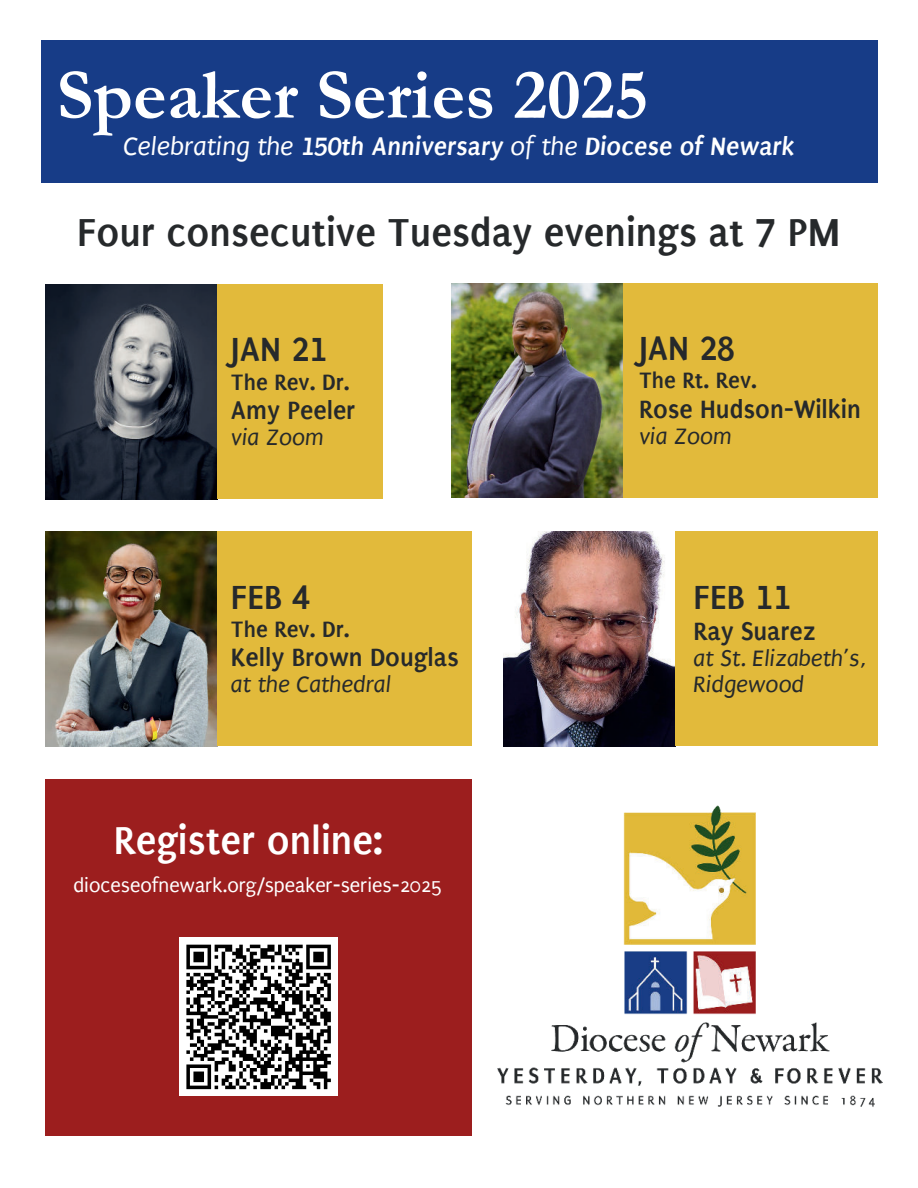
<style>
.page{position:relative;width:918px;height:1188px;background:#fff}
.page>*{position:absolute;margin:0;border:0;box-sizing:border-box;transform-origin:0 0}
.t1{font:700 72px "Garamond";color:#fff}
.t2{font:700 42px "Puritan";color:#26292b}
.t3{font:700 42px "Puritan";color:#fff}
.t4{font:700 36px "Puritan";color:#26292b}
.t5{font:700 27px "Puritan";color:#26292b}
.t6{font:italic 700 27px "Puritan";color:#fff}
.t7{font:italic 24px/25.8px "Puritan";color:#26292b}
.t8{font:700 24px "Puritan";color:#26292b}
.t9{font:21px "Puritan";color:#fff}
.s1{font-weight:400}
</style>
<div class="page">
<img style="left:46px;top:284px;width:171px;height:215px">
<div style="left:217px;top:284px;width:166px;height:215px;background:#e2ba3b"></div>
<img style="left:451px;top:283px;width:172px;height:215px">
<div style="left:623px;top:283px;width:254px;height:214px;background:#e2ba3b"></div>
<img style="left:46px;top:531px;width:171px;height:215px">
<div style="left:217px;top:531px;width:255px;height:215px;background:#e2ba3b"></div>
<img style="left:503px;top:531px;width:172px;height:215px">
<div style="left:675px;top:531px;width:202px;height:215px;background:#e2ba3b"></div>
<div style="left:41px;top:40px;width:836px;height:143px;background:#173c87"></div>
<div style="left:46px;top:780px;width:426px;height:356px;background:#9c1e1e"></div>
<div style="left:179px;top:938px;width:159px;height:158px;background:#fff"></div>
<svg style="left:186px;top:944px;width:145px;height:146px"></svg>
<img style="left:497px;top:805px;width:386px;height:302px">
<h1 class="t1" style="left:57px;top:46px;width:593px">Speaker Series 2025</h1>
<p class="t6" style="left:123px;top:131px;width:673px"><span class="s1">Celebrating the</span> 150th Anniversary <span class="s1">of the</span> Diocese of Newark</p>
<h2 class="t2" style="left:77px;top:209px;width:765px">Four consecutive Tuesday evenings at 7 PM</h2>
<h3 class="t4" style="left:231px;top:330px;width:97px">JAN 21</h3>
<p class="t8" style="left:231px;top:369px;width:120px">The Rev. Dr.</p>
<p class="t5" style="left:231px;top:395px;width:126px">Amy Peeler</p>
<p class="t7" style="left:231px;top:425px;width:94px">via Zoom</p>
<h3 class="t4" style="left:231px;top:577px;width:81px">FEB 4</h3>
<p class="t8" style="left:231px;top:616px;width:120px">The Rev. Dr.</p>
<p class="t5" style="left:231px;top:642px;width:229px">Kelly Brown Douglas</p>
<p class="t7" style="left:231px;top:672px;width:162px">at the Cathedral</p>
<h2 class="t3" style="left:114px;top:817px;width:271px">Register online:</h2>
<p class="t9" style="left:74px;top:874px;width:371px">dioceseofnewark.org/speaker-series-2025</p>
<h3 class="t4" style="left:639px;top:329px;width:97px">JAN 28</h3>
<p class="t8" style="left:639px;top:367px;width:119px">The Rt. Rev.</p>
<p class="t5" style="left:639px;top:394px;width:223px">Rose Hudson-Wilkin</p>
<p class="t7" style="left:639px;top:423px;width:94px">via Zoom</p>
<h3 class="t4" style="left:694px;top:577px;width:99px">FEB 11</h3>
<p class="t5" style="left:694px;top:616px;width:124px">Ray Suarez</p>
<p class="t7" style="left:694px;top:646px;width:174px">at St. Elizabeth’s,<br>Ridgewood</p>
</div>
